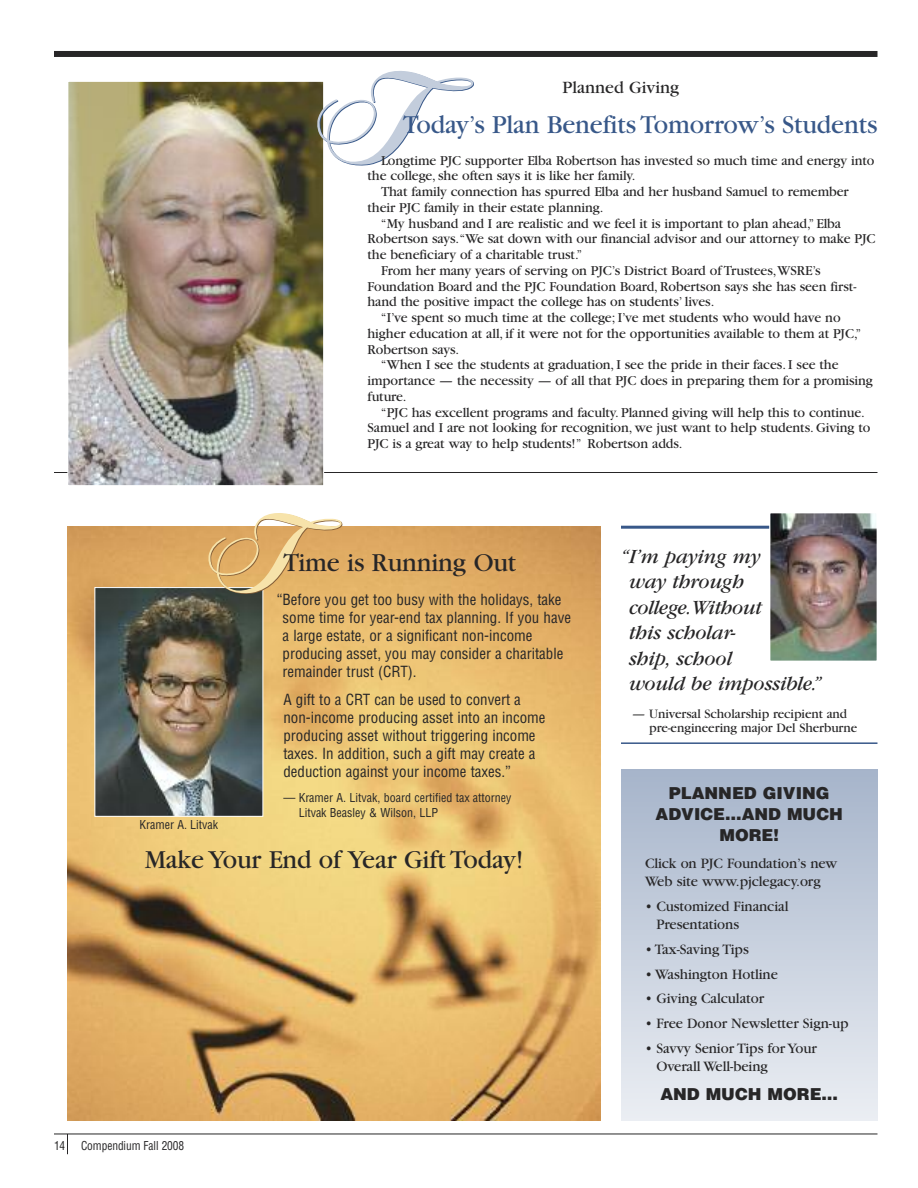
<style>
.page{position:relative;width:918px;height:1188px;background:#fff}
.page>*{position:absolute;margin:0;border:0;box-sizing:border-box;transform-origin:0 0}
.t1{font:27px "Garamond";letter-spacing:-.005em;color:#272627}
.t2{font:27px "Garamond";letter-spacing:-.005em;color:#385889}
.t3{font:italic 21px/25.5px "Garamond";letter-spacing:-.005em;color:#272627}
.t4{font:18px "Garamond";color:#272627}
.t5{font:900 16.5px/21px "Helvetica";color:#272627;text-align:center}
.t6{font:condensed 15px/18px "Helvetica";color:#272627}
.t7{font:15px/18px "Garamond";letter-spacing:-.005em;color:#272627}
.t8{font:14.25px "Garamond";letter-spacing:-.005em;color:#272627}
.t9{font:13.5px/14.2px "Garamond";letter-spacing:-.005em;color:#272627}
.t10{font:condensed 12px/15px "Helvetica";color:#272627}
.t11{font:condensed 12px "Helvetica";color:#272627;scale:.95 1}
</style>
<div class="page">
<hr style="left:54px;top:472px;width:824px;height:1px;background:#272627">
<hr style="left:54px;top:1134px;width:824px;height:1px;background:#272627">
<div style="left:54px;top:51px;width:824px;height:6px;background:#272627"></div>
<svg style="left:67px;top:1135px;width:1px;height:19px"></svg>
<img style="left:70px;top:83px;width:252px;height:401px">
<div style="left:68px;top:81px;width:256px;height:405px;border:1px solid #fff"></div>
<svg style="left:316px;top:71px;width:158px;height:96px"></svg>
<img style="left:68px;top:526px;width:533px;height:594px">
<div style="left:621px;top:770px;width:257px;height:351px;background:linear-gradient(to bottom,#a6b4ca,#ebeef3)"></div>
<img style="left:96px;top:589px;width:165px;height:226px">
<div style="left:94px;top:587px;width:169px;height:230px;border:1px solid #fff"></div>
<svg style="left:207px;top:513px;width:135px;height:82px;background:#e0b97e"></svg>
<hr style="left:621px;top:526px;width:149px;height:3px;background:#385889">
<hr style="left:621px;top:742px;width:256px;height:2px;background:#385889">
<img style="left:772px;top:515px;width:104px;height:145px">
<div style="left:770px;top:513px;width:108px;height:149px;border:1px solid #fff"></div>
<p class="t4" style="left:563px;top:81px;width:118px">Planned Giving</p>
<h1 class="t2" style="left:403px;top:116px;width:476px">Today’s Plan Benefits Tomorrow’s Students</h1>
<p class="t8" style="left:381px;top:155px;width:495px">Longtime PJC supporter Elba Robertson has invested so much time and energy into</p>
<p class="t8" style="left:367px;top:171px;width:269px">the college, she often says it is like her family.</p>
<p class="t8" style="left:381px;top:187px;width:469px">That family connection has spurred Elba and her husband Samuel to remember</p>
<p class="t8" style="left:368px;top:203px;width:237px">their PJC family in their estate planning.</p>
<p class="t8" style="left:381px;top:218px;width:462px">“My husband and I are realistic and we feel it is important to plan ahead,” Elba</p>
<p class="t8" style="left:367px;top:234px;width:510px">Robertson says.“We sat down with our financial advisor and our attorney to make PJC</p>
<p class="t8" style="left:367px;top:250px;width:216px">the beneficiary of a charitable trust.”</p>
<p class="t8" style="left:381px;top:266px;width:441px">From her many years of serving on PJC’s District Board of Trustees,WSRE’s</p>
<p class="t8" style="left:367px;top:281px;width:490px">Foundation Board and the PJC Foundation Board, Robertson says she has seen first-</p>
<p class="t8" style="left:367px;top:297px;width:348px">hand the positive impact the college has on students’ lives.</p>
<p class="t8" style="left:381px;top:313px;width:461px">“I’ve spent so much time at the college; I’ve met students who would have no</p>
<p class="t8" style="left:367px;top:329px;width:495px">higher education at all, if it were not for the opportunities available to them at PJC,”</p>
<p class="t8" style="left:367px;top:344px;width:93px">Robertson says.</p>
<p class="t8" style="left:381px;top:360px;width:459px">“When I see the students at graduation, I see the pride in their faces. I see the</p>
<p class="t8" style="left:367px;top:376px;width:507px">importance — the necessity — of all that PJC does in preparing them for a promising</p>
<p class="t8" style="left:367px;top:392px;width:41px">future.</p>
<p class="t8" style="left:381px;top:407px;width:485px">“PJC has excellent programs and faculty. Planned giving will help this to continue.</p>
<p class="t8" style="left:367px;top:423px;width:505px">Samuel and I are not looking for recognition, we just want to help students. Giving to</p>
<p class="t8" style="left:367px;top:439px;width:317px">PJC is a great way to help students!” Robertson adds.</p>
<h1 class="t1" style="left:284px;top:554px;width:234px">Time is Running Out</h1>
<h2 class="t3" style="left:629px;top:545px;width:194px;text-indent:-8px">“I’m paying my<br>way through college.Without<br>this scholar-<br>ship, school<br>would be impossible.”</h2>
<p class="t9" style="left:649px;top:708px;width:210px;text-indent:-17px">— Universal Scholarship recipient and pre-engineering major Del Sherburne</p>
<p class="t6" style="left:283px;top:592px;width:290px;text-indent:-6px">“Before you get too busy with the holidays, take some time for year-end tax planning. If you have a large estate, or a significant non-income producing asset, you may consider a charitable remainder trust (CRT).</p>
<p class="t6" style="left:283px;top:692px;width:264px">A gift to a CRT can be used to convert a non-income producing asset into an income producing asset without triggering income taxes. In addition, such a gift may create a deduction against your income taxes.”</p>
<p class="t10" style="left:299px;top:791px;width:214px;text-indent:-15px">— Kramer A. Litvak, board certified tax attorney<br>Litvak Beasley &amp; Wilson, LLP</p>
<p class="t5" style="left:656px;top:784px;width:189px">PLANNED GIVING<br>ADVICE…AND MUCH<br>MORE!</p>
<p class="t7" style="left:645px;top:856px;width:194px">Click on PJC Foundation’s new<br>Web site www.pjclegacy.org</p>
<p class="t7" style="left:656px;top:899px;width:134px;text-indent:-11px">• Customized Financial<br>Presentations</p>
<p class="t7" style="left:645px;top:942px;width:105px">• Tax-Saving Tips</p>
<p class="t7" style="left:645px;top:966px;width:134px">• Washington Hotline</p>
<p class="t7" style="left:645px;top:991px;width:121px">• Giving Calculator</p>
<p class="t7" style="left:645px;top:1016px;width:205px">• Free Donor Newsletter Sign-up</p>
<p class="t7" style="left:656px;top:1041px;width:162px;text-indent:-11px">• Savvy Senior Tips for Your<br>Overall Well-being</p>
<p class="t5" style="left:660px;top:1085px;width:179px">AND MUCH MORE…</p>
<p class="t10" style="left:139px;top:818px;width:80px">Kramer A. Litvak</p>
<h1 class="t1" style="left:145px;top:851px;width:380px">Make Your End of Year Gift Today!</h1>
<p class="t11" style="left:54px;top:1141px;width:13px">14</p>
<p class="t11" style="left:81px;top:1141px;width:110px">Compendium Fall 2008</p>
</div>
